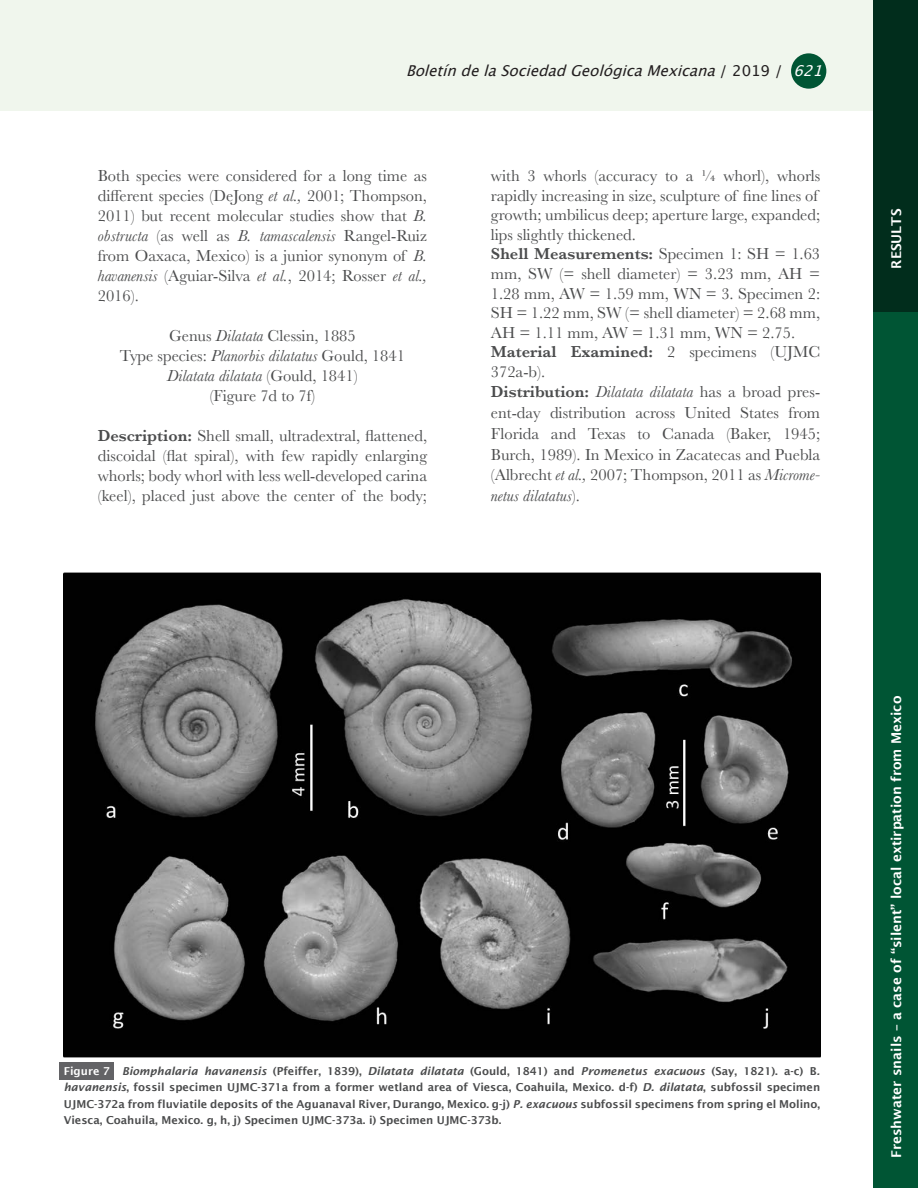
<style>
.page{position:relative;width:918px;height:1188px;background:#fff}
.page>*{position:absolute;margin:0;border:0;box-sizing:border-box;transform-origin:0 0}
.Indented-text{font:16.5px/20px "Baskerville";color:#4b4c4d;text-align:justify}
.Indented-text-2{font:italic 16.5px "Baskerville";color:#4b4c4d}
.t1{font:italic 15px "Lucida Grande";color:#231f20}
.Section{font:600 13.5px "Lucida Sans";color:#fff}
.Figure_foot{font:600 10.95px/16.5px "Lucida Sans";color:#4b4c4d;text-align:justify}
.Figure_foot_number{font:600 10.95px "Lucida Sans";color:#fff}
.s1{font-style:normal}
.s2{color:#fff}
.s3{font-style:italic}
.s4{font-weight:600}
</style>
<div class="page">
<div style="left:874px;top:311px;width:44px;height:877px;background:#005534"></div>
<div style="left:0;top:0;width:874px;height:111px;background:#f0f6ed"></div>
<div style="left:791px;top:53px;width:35px;height:36px;background:#005534;border-radius:50%"></div>
<div style="left:874px;top:0;width:44px;height:311px;background:#012d1c"></div>
<img style="left:64px;top:573px;width:756px;height:484px">
<div style="left:60px;top:1062px;width:54px;height:17px;background:#636366"></div>
<p class="t1" style="left:406px;top:62px;width:425px">BoletíndelaSociedadGeológicaMexicana<span class="s1">/ 2 0 1 9 /</span> <span class="s2">621</span></p>
<p class="Indented-text" style="left:98px;top:166px;width:331px">Both species were considered for a long time as different species (DeJong <span class="s3">et al.,</span> 2001; Thompson, 2011) but recent molecular studies show that <span class="s3">B. obstructa</span> (as well as <span class="s3">B. tamascalensis</span> Rangel-Ruiz from Oaxaca, Mexico) is a junior synonym of <span class="s3">B. havanensis</span> (Aguiar-Silva <span class="s3">et al.</span>, 2014; Rosser <span class="s3">et al., </span>2016).</p>
<p class="Indented-text" style="left:169px;top:326px;width:188px">Genus <span class="s3">Dilatata</span> Clessin, 1885</p>
<p class="Indented-text" style="left:120px;top:346px;width:287px">Type species: <span class="s3">Planorbis dilatatus</span> Gould, 1841</p>
<p class="Indented-text-2" style="left:167px;top:365px;width:192px">Dilatata dilatata <span class="s1">(Gould, 1841)</span></p>
<p class="Indented-text" style="left:210px;top:386px;width:107px">(Figure 7d to 7f)</p>
<p class="Indented-text" style="left:98px;top:426px;width:331px"><span class="s4">Description:</span> Shell small, ultradextral, flattened, discoidal (flat spiral), with few rapidly enlarging whorls; body whorl with less well-developed carina (keel), placed just above the center of the body;</p>
<p class="Indented-text" style="left:491px;top:166px;width:331px;line-height:19.5px;text-align:left">with 3 whorls (accuracy to a ¼ whorl), whorls rapidly increasing in size, sculpture of fine lines of growth; umbilicus deep; aperture large, expanded; lips slightly thickened.</p>
<p class="Indented-text" style="left:491px;top:245px;width:331px;line-height:19.5px"><span class="s4">Shell Measurements:</span> Specimen 1: SH = 1.63 mm, SW (= shell diameter) = 3.23 mm, AH = 1.28 mm, AW = 1.59 mm, WN = 3. Specimen 2:<br>SH = 1.22 mm, SW (= shell diameter) = 2.68 mm, AH = 1.11 mm, AW = 1.31 mm, WN = 2.75.</p>
<p class="Indented-text" style="left:491px;top:342px;width:331px;line-height:19.5px"><span class="s4">Material Examined:</span> 2 specimens (UJMC<br>372a-b).</p>
<p class="Indented-text" style="left:491px;top:382px;width:331px;line-height:20.7px"><span class="s4">Distribution:</span> <span class="s3">Dilatata dilatata</span> has a broad pres&shy;ent-day distribution across United States from Florida and Texas to Canada (Baker, 1945; Burch, 1989). In Mexico in Zacatecas and Puebla (Albrecht <span class="s3">et al.,</span> 2007; Thompson, 2011 as <span class="s3">Microme&shy;netus dilatatus</span>).</p>
<p class="Section" style="left:889px;top:269px;width:61px;rotate:-90deg">RESULTS</p>
<p class="Figure_foot" style="left:64px;top:1063px;width:758px;text-indent:58px"><span class="s3">Biomphalaria havanensis</span> (Pfeiffer, 1839), <span class="s3">Dilatata dilatata</span> (Gould, 1841) and <span class="s3">Promenetus exacuous</span> (Say, 1821). a-c) B<span class="s3">. havanensis</span>, fossil specimen UJMC-371a from a former wetland area of Viesca, Coahuila, Mexico. d-f) <span class="s3">D. dilatata</span>, subfossil specimen UJMC-372a from fluviatile deposits of the Aguanaval River, Durango, Mexico. g-j) <span class="s3">P. exacuous</span> subfossil specimens from spring el Molino, Viesca, Coahuila, Mexico. g, h, j) Specimen UJMC-373a. i) Specimen UJMC-373b.</p>
<p class="Figure_foot_number" style="left:64px;top:1065px;width:48px">Figure 7</p>
<p class="Section" style="left:889px;top:1158px;width:464px;rotate:-90deg">Freshwater snails – a case of “silent” local extirpation from Mexico</p>
</div>
